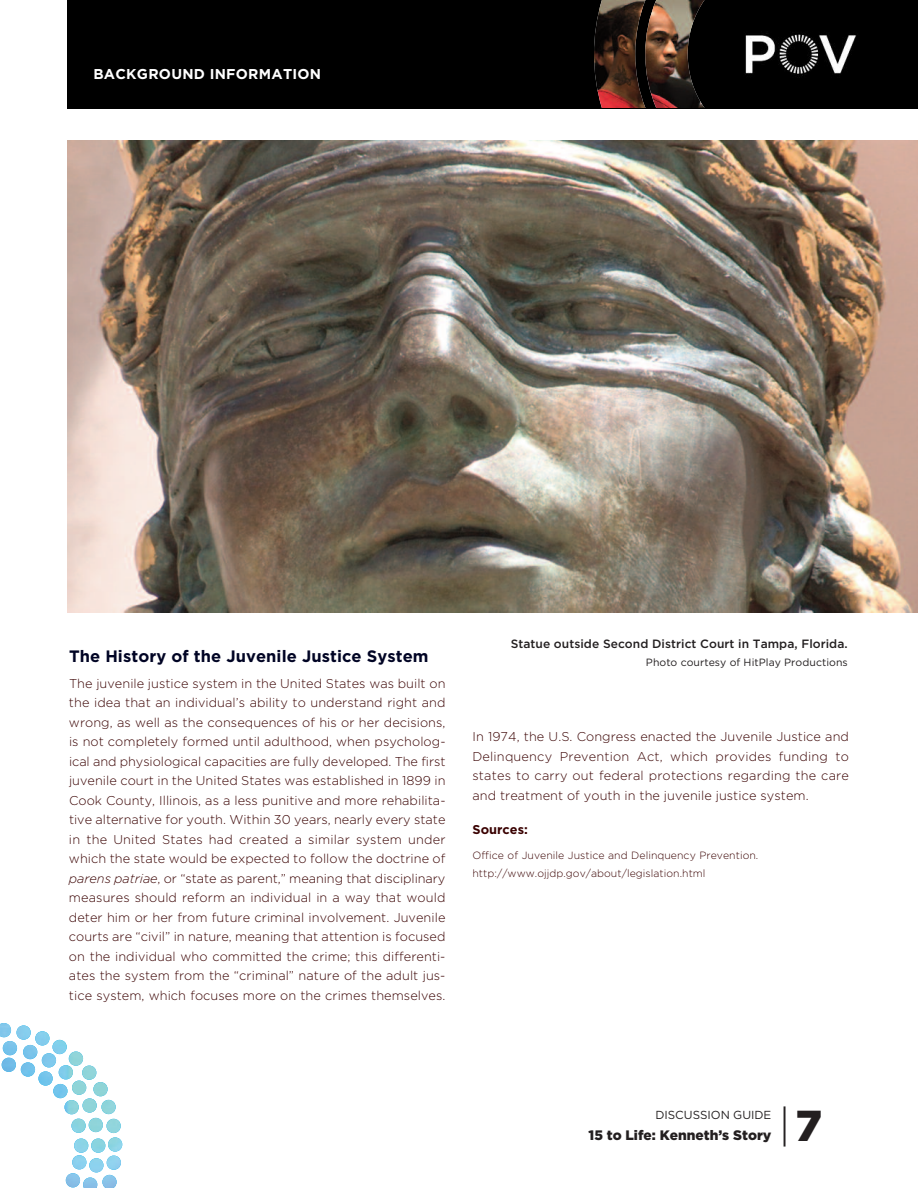
<style>
.page{position:relative;width:918px;height:1188px;background:#fff}
.page>*{position:absolute;margin:0;border:0;box-sizing:border-box;transform-origin:0 0}
.t1{font:300 43.35px "Gotham";color:#231f20}
.t2{font:700 16.5px "Gotham";letter-spacing:.005em;color:#000424}
.t3{font:700 14.25px "Gotham";letter-spacing:.02em;color:#fff}
.t4{font:900 13.65px "Gotham";color:#231f20}
.t5{font:300 12.75px/19.5px "Gotham";letter-spacing:.005em;color:#390000;text-align:justify}
.t6{font:700 12.75px "Gotham";letter-spacing:.005em;color:#390000}
.t7{font:500 12px "Gotham";letter-spacing:.005em;color:#231f20}
.t8{font:11.7px "Gotham";color:#231f20}
.t9{font:300 10.5px/18px "Gotham";letter-spacing:.005em;color:#390000}
.t10{font:10.5px "Gotham";letter-spacing:.005em;color:#231f20}
.s1{font-style:italic}
.s2{font-weight:900}
</style>
<div class="page">
<div style="left:68px;top:0;width:850px;height:108px;background:#000"></div>
<img style="left:745px;top:33px;width:112px;height:43px">
<img style="left:594px;top:0;width:110px;height:108px">
<img style="left:68px;top:140px;width:850px;height:472px">
<svg style="left:65px;top:1086px;width:57px;height:102px"></svg>
<img style="left:0;top:1023px;width:107px;height:110px">
<p class="t3" style="left:93px;top:66px;width:229px">BACKGROUND INFORMATION</p>
<p class="t2" style="left:69px;top:646px;width:361px">The History of the Juvenile Justice System</p>
<p class="t5" style="left:69px;top:673px;width:378px">The juvenile justice system in the United States was built on the idea that an individual’s ability to understand right and wrong, as well as the consequences of his or her decisions, is not completely formed until adulthood, when psycholog&shy;ical and physiological capacities are fully developed. The first juvenile court in the United States was established in 1899 in Cook County, Illinois, as a less punitive and more rehabilita&shy;tive alternative for youth. Within 30 years, nearly every state in the United States had created a similar system under which the state would be expected to follow the doctrine of <span class="s1">parens patriae</span>, or “state as parent,” meaning that disciplinary measures should reform an individual in a way that would deter him or her from future criminal involvement. Juvenile courts are “civil” in nature, meaning that attention is focused on the individual who committed the crime; this differenti&shy;ates the system from the “criminal” nature of the adult jus&shy;tice system, which focuses more on the crimes themselves.</p>
<p class="t7" style="left:511px;top:637px;width:339px">Statue outside Second District Court in Tampa, Florida.</p>
<p class="t10" style="left:646px;top:656px;width:203px">Photo courtesy of HitPlay Productions</p>
<p class="t5" style="left:472px;top:727px;width:378px">In 1974, the U.S. Congress enacted the Juvenile Justice and Delinquency Prevention Act, which provides funding to states to carry out federal protections regarding the care and treatment of youth in the juvenile justice system.</p>
<p class="t6" style="left:472px;top:822px;width:57px">Sources:</p>
<p class="t9" style="left:472px;top:847px;width:287px">Office of Juvenile Justice and Delinquency Prevention. http://www.ojjdp.gov/about/legislation.html</p>
<p class="t8" style="left:655px;top:1108px;width:117px">DISCUSSION GUIDE</p>
<p class="t4" style="left:589px;top:1127px;width:184px">15 to Life: Kenneth’s Story</p>
<h1 class="t1" style="left:779px;top:1102px;width:45px">|<span class="s2">7</span></h1>
</div>
